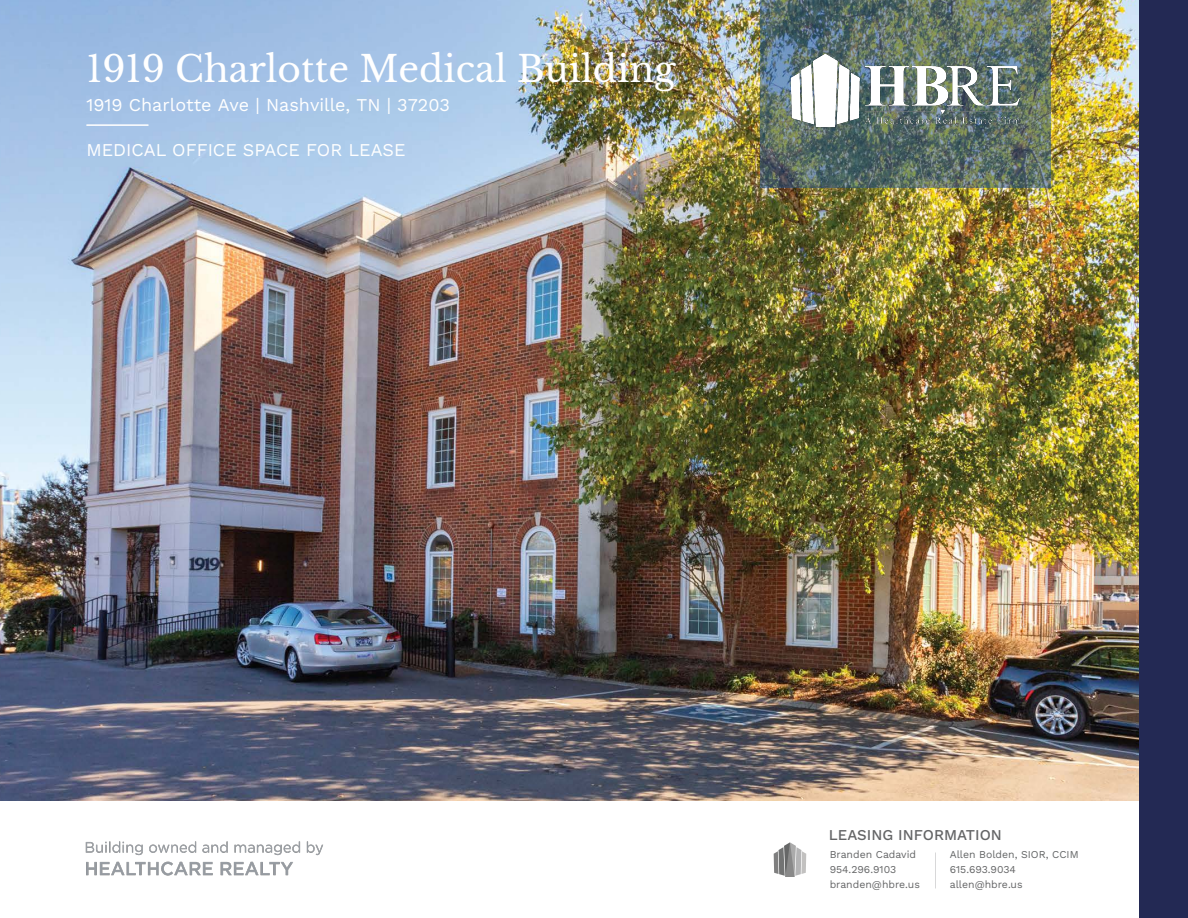
<style>
.page{position:relative;width:1188px;height:918px;background:#fff}
.page>*{position:absolute;margin:0;border:0;box-sizing:border-box;transform-origin:0 0}
.t1{font:36px "Libre Baskerville";color:#fff}
.t2{font:18px "Work Sans";color:#fff}
.t3{font:15px "Work Sans";color:#646566}
.t4{font:10.5px/15px "Work Sans";color:#646566}
.t5{font:10.5px "Work Sans";color:#646667}
</style>
<div class="page">
<img style="left:0;top:0;width:1139px;height:801px">
<img style="left:760px;top:0;width:291px;height:188px">
<svg style="left:774px;top:842px;width:32px;height:35px"></svg>
<div style="left:1139px;top:0;width:49px;height:918px;background:#232954"></div>
<hr style="left:86px;top:124px;width:62px;height:2px;background:#fff">
<img style="left:788px;top:51px;width:235px;height:79px">
<img style="left:85px;top:841px;width:238px;height:35px">
<h1 class="t1" style="left:86px;top:47px;width:591px">1919 Charlotte Medical Building</h1>
<h2 class="t2" style="left:86px;top:91px;width:365px">1919 Charlotte Ave | Nashville, TN | 37203</h2>
<h2 class="t2" style="left:86px;top:136px;width:321px">MEDICAL OFFICE SPACE FOR LEASE</h2>
<h3 class="t3" style="left:829px;top:824px;width:174px">LEASING INFORMATION</h3>
<p class="t4" style="left:830px;top:847px;width:92px">Branden Cadavid<br>954.296.9103 branden@hbre.us</p>
<p class="t5" style="left:950px;top:847px;width:130px">Allen Bolden, SIOR, CCIM</p>
<p class="t4" style="left:950px;top:862px;width:74px">615.693.9034 allen@hbre.us</p>
</div>
